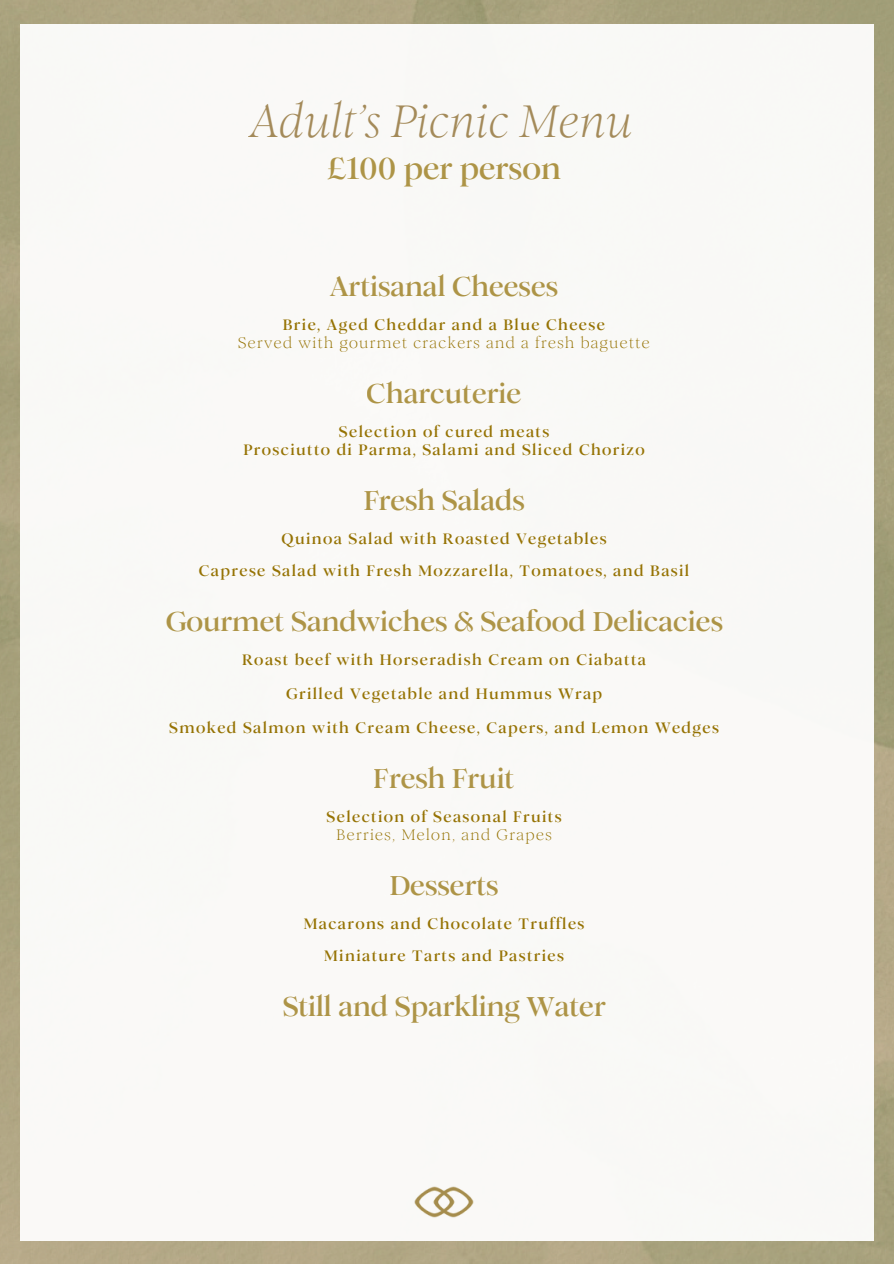
<style>
.page{position:relative;width:894px;height:1264px;background:#fff}
.page>*{position:absolute;margin:0;border:0;box-sizing:border-box;transform-origin:0 0}
.t1{font:italic 45px "Romie";color:#917237}
.t2{font:700 30px "Romie";color:#9d7e20}
.t3{font:700 27px "Romie";color:#9d7e20}
.t4{font:700 15px/18px "Romie";letter-spacing:.095em;color:#967304;text-align:center}
.t5{font:15px "Romie";letter-spacing:.095em;color:#967304}
</style>
<div class="page">
<div style="left:20px;top:24px;width:853px;height:1216px;background:#f9f9f7"></div>
<img style="left:385px;top:1186px;width:117px;height:60px">
<h1 class="t1" style="left:250px;top:101px;width:384px">Adult’s Picnic Menu</h1>
<h2 class="t2" style="left:327px;top:149px;width:235px">£100 per person</h2>
<h3 class="t3" style="left:329px;top:269px;width:230px">Artisanal Cheeses</h3>
<h2 class="t4" style="left:283px;top:316px;width:323px">Brie, Aged Cheddar and a Blue Cheese</h2>
<h3 class="t5" style="left:238px;top:333px;width:413px">Served with gourmet crackers and a fresh baguette</h3>
<h3 class="t3" style="left:367px;top:376px;width:156px">Charcuterie</h3>
<p class="t4" style="left:243px;top:423px;width:402px">Selection of cured meats<br>Prosciutto di Parma, Salami and Sliced Chorizo</p>
<h3 class="t3" style="left:363px;top:483px;width:163px">Fresh Salads</h3>
<p class="t4" style="left:281px;top:530px;width:326px">Quinoa Salad with Roasted Vegetables</p>
<h3 class="t4" style="left:199px;top:561px;width:491px">Caprese Salad with Fresh Mozzarella, Tomatoes, and Basil</h3>
<h3 class="t3" style="left:165px;top:604px;width:559px">Gourmet Sandwiches &amp; Seafood Delicacies</h3>
<h4 class="t4" style="left:242px;top:650px;width:405px">Roast beef with Horseradish Cream on Ciabatta</h4>
<h3 class="t4" style="left:286px;top:684px;width:317px">Grilled Vegetable and Hummus Wrap</h3>
<h4 class="t4" style="left:169px;top:719px;width:551px">Smoked Salmon with Cream Cheese, Capers, and Lemon Wedges</h4>
<h3 class="t3" style="left:373px;top:761px;width:142px">Fresh Fruit</h3>
<h4 class="t4" style="left:326px;top:808px;width:236px">Selection of Seasonal Fruits</h4>
<h3 class="t5" style="left:336px;top:825px;width:216px">Berries, Melon, and Grapes</h3>
<h3 class="t3" style="left:389px;top:868px;width:110px">Desserts</h3>
<h4 class="t4" style="left:303px;top:915px;width:282px">Macarons and Chocolate Truffles</h4>
<h4 class="t4" style="left:324px;top:946px;width:241px">Miniature Tarts and Pastries</h4>
<h3 class="t3" style="left:282px;top:989px;width:325px">Still and Sparkling Water</h3>
</div>
